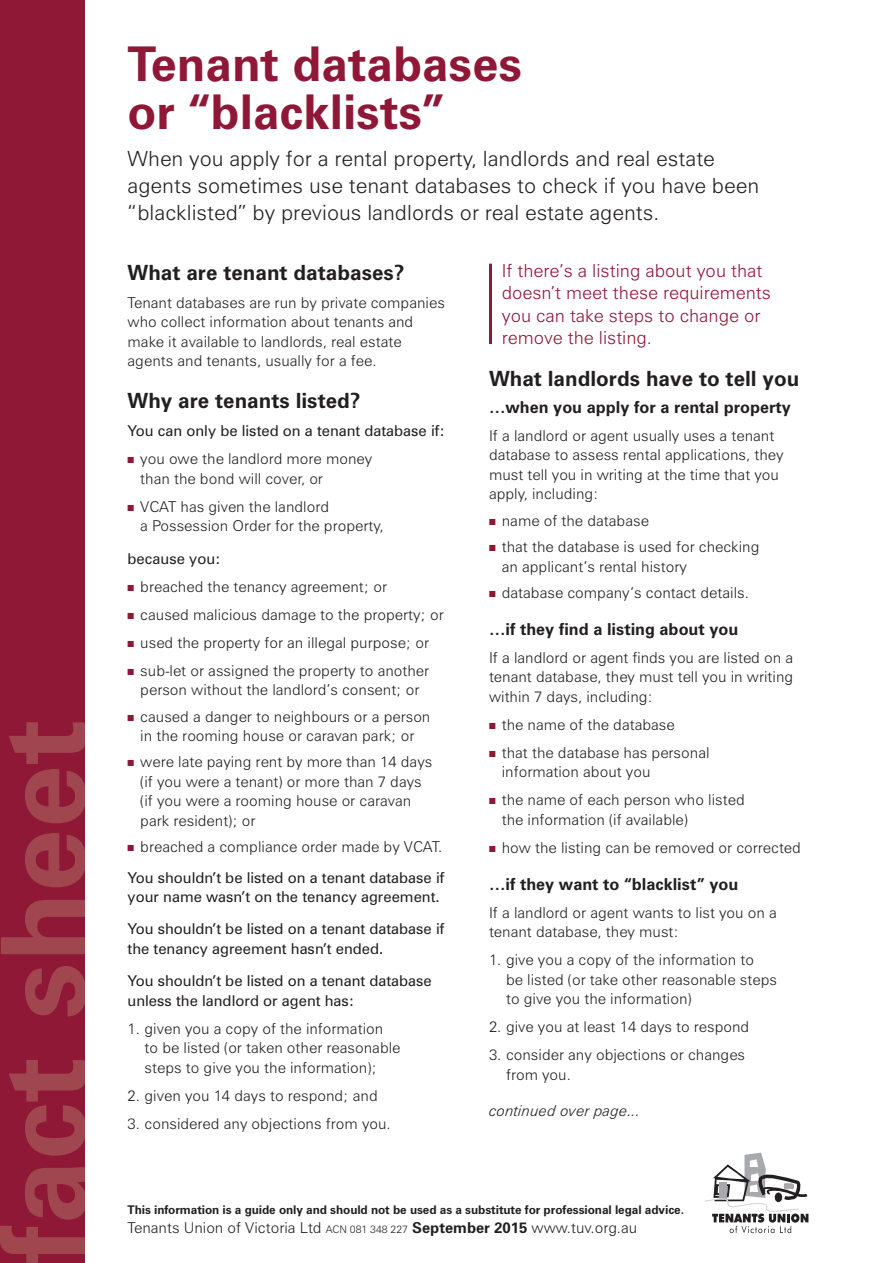
<style>
.page{position:relative;width:893px;height:1263px;background:#fff}
.page>*{position:absolute;margin:0;border:0;box-sizing:border-box;transform-origin:0 0}
.t1{font:700 117px "Zurich BT";color:#a0464f}
.t2{font:700 48px/48px "Zurich BT";color:#8f1837}
.t3{font:300 21px/27px "Zurich BT";color:#231f20}
.t4{font:700 21px "Zurich BT";color:#231f20}
.t5{font:300 18px/22.5px "Zurich BT";color:#8f1837}
.t6{font:700 16.5px "Zurich BT";color:#231f20}
.t7{font:300 15px/19.5px "Zurich BT";color:#231f20}
.t8{font:15px/32.2px "Zurich BT";color:#231f20}
.t9{font:italic 300 15px "Zurich BT";color:#231f20}
.t10{font:700 12px "Zurich BT";letter-spacing:-.005em;color:#231f20}
.s1{color:#8f1837}
.s2{font-weight:300}
.s3{font-size:10.5px}
.s4{font-weight:700}
</style>
<div class="page">
<div style="left:0;top:0;width:85px;height:1263px;background:#8f1837"></div>
<svg style="left:705px;top:1153px;width:103px;height:80px"></svg>
<hr style="left:489px;top:264px;width:3px;height:80px;background:#8f1837">
<h1 class="t1" style="left:-28px;top:1263px;width:545px;rotate:-90deg">fact sheet</h1>
<h2 class="t2" style="left:128px;top:40px;width:396px">Tenant databases or “blacklists”</h2>
<h3 class="t3" style="left:128px;top:145px;width:633px">When you apply for a rental property, landlords and real estate agents sometimes use tenant databases to check if you have been “blacklisted” by previous landlords or real estate agents.</h3>
<h3 class="t4" style="left:128px;top:259px;width:278px">What are tenant databases?</h3>
<p class="t7" style="left:128px;top:292px;width:319px">Tenant databases are run by private companies who collect information about tenants and make it available to landlords, real estate agents and tenants, usually for a fee.</p>
<h3 class="t4" style="left:128px;top:388px;width:234px">Why are tenants listed?</h3>
<p class="t8" style="left:128px;top:415px;width:319px">You can only be listed on a tenant database if:</p>
<p class="t7" style="left:140px;top:449px;width:233px;text-indent:-13px"><span class="s1">■</span> you owe the landlord more money than the bond will cover, or</p>
<p class="t7" style="left:140px;top:497px;width:245px;text-indent:-13px"><span class="s1">■</span> VCAT has given the landlord<br>a Possession Order for the property,</p>
<p class="t8" style="left:128px;top:542px;width:95px">because you:</p>
<p class="t7" style="left:128px;top:576px;width:261px"><span class="s1">■</span> breached the tenancy agreement; or</p>
<p class="t7" style="left:128px;top:604px;width:318px"><span class="s1">■</span> caused malicious damage to the property; or</p>
<p class="t7" style="left:128px;top:632px;width:303px"><span class="s1">■</span> used the property for an illegal purpose; or</p>
<p class="t7" style="left:128px;top:660px;width:303px;text-align:center"><span class="s1">■</span> sub-let or assigned the property to another person without the landlord’s consent; or</p>
<p class="t7" style="left:128px;top:706px;width:304px;text-align:center"><span class="s1">■</span> caused a danger to neighbours or a person in the rooming house or caravan park; or</p>
<p class="t7" style="left:140px;top:752px;width:294px;text-indent:-13px"><span class="s1">■</span> were late paying rent by more than 14 days (if you were a tenant) or more than 7 days (if you were a rooming house or caravan park resident); or</p>
<p class="t8" style="left:128px;top:831px;width:318px;line-height:30.6px"><span class="s1">■</span> <span class="s2">breached a compliance order made by VCAT.<br></span>You shouldn’t be listed on a tenant database if</p>
<p class="t8" style="left:128px;top:881px;width:318px">your name wasn’t on the tenancy agreement.<br>You shouldn’t be listed on a tenant database if</p>
<p class="t8" style="left:128px;top:932px;width:306px">the tenancy agreement hasn’t ended.<br>You shouldn’t be listed on a tenant database</p>
<p class="t8" style="left:128px;top:984px;width:228px">unless the landlord or agent has:</p>
<p class="t7" style="left:145px;top:1018px;width:257px;text-indent:-17px">1. given you a copy of the information to be listed (or taken other reasonable steps to give you the information);</p>
<p class="t7" style="left:128px;top:1085px;width:252px">2. given you 14 days to respond; and</p>
<p class="t7" style="left:128px;top:1113px;width:265px">3. considered any objections from you.</p>
<p class="t5" style="left:502px;top:259px;width:271px">If there’s a listing about you that doesn’t meet these requirements you can take steps to change or remove the listing.</p>
<h3 class="t4" style="left:489px;top:366px;width:312px">What landlords have to tell you</h3>
<p class="t6" style="left:489px;top:397px;width:303px">…when you apply for a rental property</p>
<p class="t7" style="left:489px;top:426px;width:296px">If a landlord or agent usually uses a tenant database to assess rental applications, they must tell you in writing at the time that you apply, including:</p>
<p class="t7" style="left:489px;top:510px;width:161px"><span class="s1">■</span> name of the database</p>
<p class="t7" style="left:502px;top:537px;width:259px;text-indent:-13px"><span class="s1">■</span> that the database is used for checking an applicant’s rental history</p>
<p class="t7" style="left:489px;top:583px;width:261px"><span class="s1">■</span> database company’s contact details.</p>
<p class="t6" style="left:489px;top:619px;width:251px">…if they find a listing about you</p>
<p class="t7" style="left:489px;top:647px;width:306px;text-align:justify">If a landlord or agent finds you are listed on a tenant database, they must tell you in writing within 7 days, including:</p>
<p class="t7" style="left:489px;top:714px;width:187px"><span class="s1">■</span> the name of the database</p>
<p class="t7" style="left:502px;top:742px;width:209px;text-indent:-13px"><span class="s1">■</span> that the database has personal information about you</p>
<p class="t7" style="left:502px;top:790px;width:244px;text-indent:-13px"><span class="s1">■</span> the name of each person who listed the information (if available)</p>
<p class="t7" style="left:489px;top:837px;width:313px"><span class="s1">■</span> how the listing can be removed or corrected</p>
<p class="t6" style="left:489px;top:873px;width:251px">…if they want to “blacklist” you</p>
<p class="t7" style="left:489px;top:902px;width:289px">If a landlord or agent wants to list you on a tenant database, they must:</p>
<p class="t7" style="left:506px;top:950px;width:272px;text-indent:-17px">1. give you a copy of the information to<br>be listed (or take other reasonable steps to give you the information)</p>
<p class="t7" style="left:489px;top:1017px;width:262px">2. give you at least 14 days to respond</p>
<p class="t7" style="left:506px;top:1045px;width:241px;text-indent:-17px">3. consider any objections or changes from you.</p>
<p class="t9" style="left:489px;top:1101px;width:153px">continued over page...</p>
<p class="t10" style="left:128px;top:1202px;width:558px">This information is a guide only and should not be used as a substitute for professional legal advice.</p>
<p class="t7" style="left:128px;top:1218px;width:511px">Tenants Union of Victoria Ltd <span class="s3">ACN 081 348 227</span> <span class="s4">September 2015</span> www.tuv.org.au</p>
</div>
